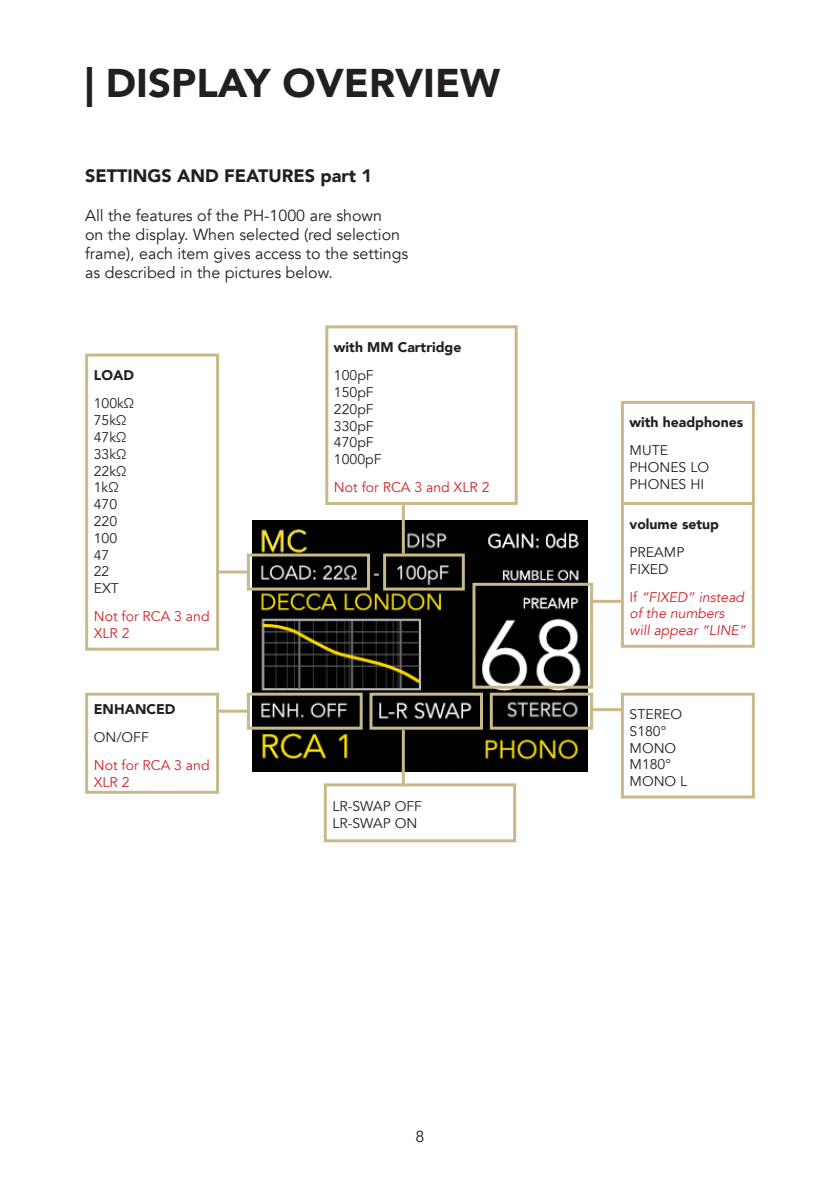
<style>
.page{position:relative;width:840px;height:1191px;background:#fff}
.page>*{position:absolute;margin:0;border:0;box-sizing:border-box;transform-origin:0 0}
.t1{font:900 40px "Avenir";color:#231f20}
.t2{font:900 18px "Avenir";color:#231f20}
.t3{font:16px/19.2px "Avenir";color:#231f20}
.Stile_di_paragrafo_1{font:14px "Avenir";color:#231f20}
.Stile_di_paragrafo_1-2{font:900 14px "Avenir";color:#231f20}
.t4{font:14px/16.8px "Avenir";color:#d1232a}
.t5{font:italic 14px/16.8px "Avenir";color:#d1232a}
.s1{font-style:normal}
</style>
<div class="page">
<img style="left:252px;top:520px;width:335px;height:251px">
<div style="left:247px;top:553px;width:123px;height:37px;border:3px solid #c9b98a"></div>
<div style="left:383px;top:553px;width:81px;height:37px;border:3px solid #c9b98a"></div>
<div style="left:247px;top:692px;width:115px;height:37px;border:3px solid #c9b98a"></div>
<div style="left:369px;top:692px;width:113px;height:37px;border:3px solid #c9b98a"></div>
<hr style="left:216px;top:570px;width:32px;height:3px;background:#c9b98a">
<hr style="left:401px;top:505px;width:3px;height:48px;background:#c9b98a">
<hr style="left:401px;top:729px;width:3px;height:57px;background:#c9b98a">
<hr style="left:216px;top:709px;width:32px;height:3px;background:#c9b98a">
<div style="left:472px;top:583px;width:120px;height:105px;border:3px solid #c9b98a"></div>
<div style="left:489px;top:692px;width:103px;height:37px;border:3px solid #c9b98a"></div>
<hr style="left:591px;top:600px;width:29px;height:3px;background:#c9b98a">
<hr style="left:591px;top:708px;width:29px;height:3px;background:#c9b98a">
<div style="left:85px;top:353px;width:134px;height:297px;border:3px solid #c9b98a"></div>
<div style="left:85px;top:692px;width:134px;height:101px;border:3px solid #c9b98a"></div>
<div style="left:325px;top:325px;width:192px;height:180px;border:3px solid #c9b98a"></div>
<div style="left:323px;top:783px;width:193px;height:59px;border:3px solid #c9b98a"></div>
<div style="left:620px;top:692px;width:134px;height:106px;border:3px solid #c9b98a"></div>
<svg style="left:619px;top:400px;width:136px;height:248px"></svg>
<hr style="left:623px;top:502px;width:131px;height:3px;background:#c9b98a">
<p class="t1" style="left:85px;top:48px;width:416px">| DISPLAY OVERVIEW</p>
<p class="t2" style="left:85px;top:160px;width:288px">SETTINGS AND FEATURES part 1</p>
<p class="t3" style="left:85px;top:206px;width:324px">All the features of the PH-1000 are shown<br>on the display. When selected (red selection frame), each item gives access to the settings as described in the pictures below.</p>
<p class="Stile_di_paragrafo_1-2" style="left:94px;top:363px;width:42px">LOAD</p>
<p class="Stile_di_paragrafo_1" style="left:94px;top:395px;width:42px">100kΩ</p>
<p class="Stile_di_paragrafo_1" style="left:94px;top:412px;width:34px">75kΩ</p>
<p class="Stile_di_paragrafo_1" style="left:94px;top:429px;width:34px">47kΩ</p>
<p class="Stile_di_paragrafo_1" style="left:94px;top:445px;width:34px">33kΩ</p>
<p class="Stile_di_paragrafo_1" style="left:94px;top:462px;width:34px">22kΩ</p>
<p class="Stile_di_paragrafo_1" style="left:94px;top:479px;width:26px">1kΩ</p>
<p class="Stile_di_paragrafo_1" style="left:94px;top:496px;width:25px">470</p>
<p class="Stile_di_paragrafo_1" style="left:94px;top:513px;width:25px">220</p>
<p class="Stile_di_paragrafo_1" style="left:94px;top:529px;width:25px">100</p>
<p class="Stile_di_paragrafo_1" style="left:94px;top:546px;width:17px">47</p>
<p class="Stile_di_paragrafo_1" style="left:94px;top:563px;width:17px">22</p>
<p class="Stile_di_paragrafo_1" style="left:94px;top:580px;width:27px">EXT</p>
<p class="t4" style="left:94px;top:608px;width:117px">Not for RCA 3 and<br>XLR 2</p>
<p class="Stile_di_paragrafo_1-2" style="left:94px;top:697px;width:83px">ENHANCED</p>
<p class="Stile_di_paragrafo_1" style="left:94px;top:728px;width:56px">ON/OFF</p>
<p class="t4" style="left:94px;top:757px;width:117px">Not for RCA 3 and<br>XLR 2</p>
<p class="Stile_di_paragrafo_1-2" style="left:334px;top:335px;width:129px">with MM Cartridge</p>
<p class="Stile_di_paragrafo_1" style="left:334px;top:367px;width:41px">100pF</p>
<p class="Stile_di_paragrafo_1" style="left:334px;top:384px;width:41px">150pF</p>
<p class="Stile_di_paragrafo_1" style="left:334px;top:400px;width:41px">220pF</p>
<p class="Stile_di_paragrafo_1" style="left:334px;top:417px;width:41px">330pF</p>
<p class="Stile_di_paragrafo_1" style="left:334px;top:434px;width:41px">470pF</p>
<p class="Stile_di_paragrafo_1" style="left:334px;top:451px;width:49px">1000pF</p>
<p class="t4" style="left:334px;top:479px;width:157px">Not for RCA 3 and XLR 2</p>
<p class="Stile_di_paragrafo_1" style="left:332px;top:798px;width:91px">LR-SWAP OFF</p>
<p class="Stile_di_paragrafo_1" style="left:332px;top:815px;width:86px">LR-SWAP ON</p>
<p class="t3" style="left:415px;top:1127px;width:10px">8</p>
<p class="Stile_di_paragrafo_1-2" style="left:629px;top:410px;width:115px">with headphones</p>
<p class="Stile_di_paragrafo_1" style="left:629px;top:442px;width:40px">MUTE</p>
<p class="Stile_di_paragrafo_1" style="left:629px;top:459px;width:81px">PHONES LO</p>
<p class="Stile_di_paragrafo_1" style="left:629px;top:476px;width:76px">PHONES HI</p>
<p class="Stile_di_paragrafo_1-2" style="left:629px;top:512px;width:91px">volume setup</p>
<p class="Stile_di_paragrafo_1" style="left:629px;top:543px;width:56px">PREAMP</p>
<p class="Stile_di_paragrafo_1" style="left:629px;top:560px;width:40px">FIXED</p>
<p class="t5" style="left:629px;top:588px;width:118px"><span class="s1">If</span> “FIXED” instead of the numbers will appear “LINE”</p>
<p class="Stile_di_paragrafo_1" style="left:629px;top:706px;width:54px">STEREO</p>
<p class="Stile_di_paragrafo_1" style="left:629px;top:722px;width:38px">S180°</p>
<p class="Stile_di_paragrafo_1" style="left:629px;top:739px;width:48px">MONO</p>
<p class="Stile_di_paragrafo_1" style="left:629px;top:756px;width:43px">M180°</p>
<p class="Stile_di_paragrafo_1" style="left:629px;top:773px;width:59px">MONO L</p>
</div>
